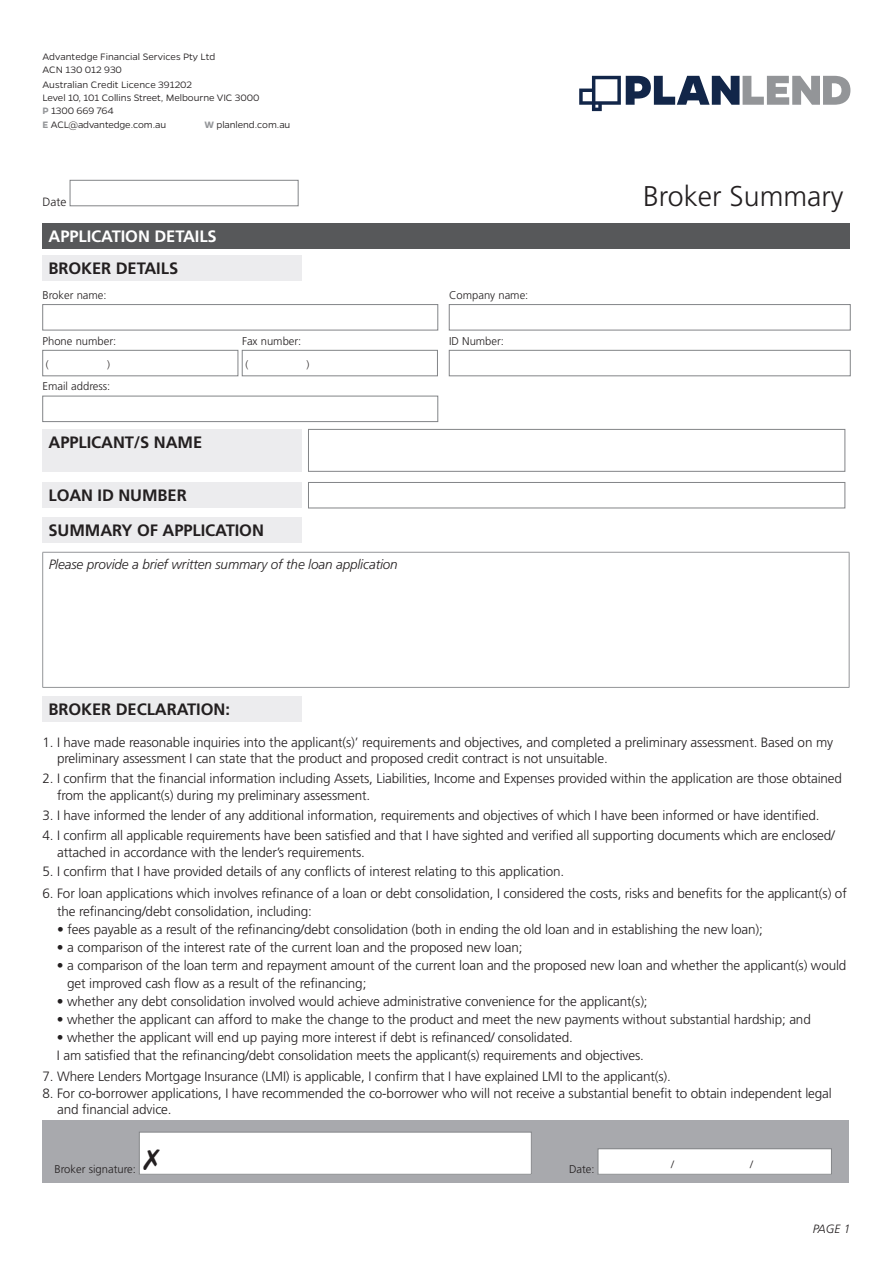
<style>
.page{position:relative;width:893px;height:1263px;background:#fff}
.page>*{position:absolute;margin:0;border:0;box-sizing:border-box;transform-origin:0 0}
.t1{font:300 28.5px "Frutiger";color:#231f20}
.t2{font:700 16.5px/35.1px "Frutiger";letter-spacing:-.005em;color:#231f20}
.t3{font:700 16.5px "Frutiger";letter-spacing:-.005em;color:#fff}
.t4{font:300 13.5px/16.2px "Frutiger";letter-spacing:-.01em;color:#231f20}
.t5{font:italic 300 13.5px "Frutiger";letter-spacing:-.01em;color:#231f20}
.t6{font:italic 300 12px "Frutiger";color:#231f20}
.t7{font:300 12px "Frutiger";color:#231f20}
.t8{font:300 11.25px "Frutiger";color:#231f20}
.t9{font:300 10.5px/13.5px "Gentona";color:#231f20}
.t10{font:300 10.5px "Frutiger";color:#231f20}
.s1{font-weight:600;color:#939598}
</style>
<div class="page">
<div style="left:70px;top:180px;width:228px;height:26px;border:1px solid #828487"></div>
<div style="left:43px;top:223px;width:807px;height:26px;background:#57585a"></div>
<div style="left:43px;top:255px;width:259px;height:25px;background:#ececee"></div>
<div style="left:43px;top:304px;width:395px;height:26px;border:1px solid #828487"></div>
<div style="left:449px;top:304px;width:401px;height:26px;border:1px solid #828487"></div>
<div style="left:43px;top:350px;width:195px;height:26px;border:1px solid #828487"></div>
<div style="left:242px;top:350px;width:196px;height:26px;border:1px solid #828487"></div>
<div style="left:449px;top:350px;width:401px;height:26px;border:1px solid #828487"></div>
<div style="left:43px;top:396px;width:395px;height:26px;border:1px solid #828487"></div>
<div style="left:43px;top:429px;width:259px;height:42px;background:#ececee"></div>
<div style="left:308px;top:429px;width:537px;height:42px;border:1px solid #828487"></div>
<div style="left:43px;top:482px;width:259px;height:26px;background:#ececee"></div>
<div style="left:308px;top:482px;width:537px;height:26px;border:1px solid #828487"></div>
<div style="left:43px;top:517px;width:259px;height:26px;background:#ececee"></div>
<hr style="left:43px;top:552px;width:806px;height:1px;background:#939598">
<hr style="left:42px;top:552px;width:1px;height:135px;background:#939598">
<hr style="left:849px;top:552px;width:1px;height:135px;background:#939598">
<hr style="left:43px;top:687px;width:806px;height:1px;background:#939598">
<div style="left:43px;top:696px;width:259px;height:26px;background:#ececee"></div>
<div style="left:43px;top:1120px;width:806px;height:63px;background:#a8a9ad"></div>
<div style="left:139px;top:1132px;width:392px;height:42px;background:#fff"></div>
<div style="left:139px;top:1132px;width:392px;height:42px;border:1px solid #828487"></div>
<div style="left:598px;top:1149px;width:233px;height:25px;background:#fff"></div>
<div style="left:598px;top:1148px;width:234px;height:26px;border:1px solid #828487"></div>
<svg style="left:579px;top:76px;width:271px;height:35px"></svg>
<p class="t9" style="left:43px;top:50px;width:174px;line-height:13px">Advantedge Financial Services Pty Ltd<br>ACN 130 012 930</p>
<p class="t9" style="left:43px;top:77px;width:219px">Australian Credit Licence 391202<br>Level 10, 101 Collins Street, Melbourne VIC 3000<br><span class="s1">P</span> 1300 669 764<br><span class="s1">E</span> ACL@advantedge.com.au</p>
<p class="t9" style="left:205px;top:118px;width:87px"><span class="s1">W</span> planlend.com.au</p>
<p class="t7" style="left:43px;top:195px;width:25px">Date</p>
<p class="t3" style="left:49px;top:227px;width:170px">APPLICATION DETAILS</p>
<p class="t2" style="left:49px;top:250px;width:131px">BROKER DETAILS</p>
<p class="t8" style="left:43px;top:288px;width:66px">Broker name:</p>
<p class="t8" style="left:449px;top:288px;width:81px">Company name:</p>
<p class="t8" style="left:43px;top:334px;width:75px">Phone number:</p>
<p class="t8" style="left:242px;top:334px;width:61px">Fax number:</p>
<p class="t8" style="left:449px;top:334px;width:57px">ID Number:</p>
<p class="t10" style="left:46px;top:358px;width:4px">(</p>
<p class="t10" style="left:107px;top:358px;width:4px">)</p>
<p class="t10" style="left:245px;top:358px;width:4px">(</p>
<p class="t10" style="left:307px;top:358px;width:4px">)</p>
<p class="t8" style="left:43px;top:380px;width:69px">Email address:</p>
<p class="t2" style="left:49px;top:424px;width:155px">APPLICANT/S NAME</p>
<p class="t2" style="left:49px;top:478px;width:217px">LOAN ID NUMBER<br>SUMMARY OF APPLICATION</p>
<p class="t5" style="left:49px;top:556px;width:351px">Please provide a brief written summary of the loan application</p>
<h1 class="t1" style="left:643px;top:180px;width:202px">Broker Summary</h1>
<p class="t2" style="left:49px;top:691px;width:183px">BROKER DECLARATION:</p>
<p class="t4" style="left:57px;top:734px;width:777px;text-indent:-15px">1. I have made reasonable inquiries into the applicant(s)’ requirements and objectives, and completed a preliminary assessment. Based on my preliminary assessment I can state that the product and proposed credit contract is not unsuitable.</p>
<p class="t4" style="left:57px;top:770px;width:786px;text-indent:-15px">2. I confirm that the financial information including Assets, Liabilities, Income and Expenses provided within the application are those obtained from the applicant(s) during my preliminary assessment.</p>
<p class="t4" style="left:43px;top:807px;width:779px">3. I have informed the lender of any additional information, requirements and objectives of which I have been informed or have identified.</p>
<p class="t4" style="left:57px;top:828px;width:779px;text-indent:-15px">4. I confirm all applicable requirements have been satisfied and that I have sighted and verified all supporting documents which are enclosed/ attached in accordance with the lender’s requirements.</p>
<p class="t4" style="left:43px;top:863px;width:523px">5. I confirm that I have provided details of any conflicts of interest relating to this application.</p>
<p class="t4" style="left:57px;top:884px;width:791px;line-height:18px;text-indent:-15px">6. For loan applications which involves refinance of a loan or debt consolidation, I considered the costs, risks and benefits for the applicant(s) of the refinancing/debt consolidation, including:</p>
<p class="t4" style="left:57px;top:921px;width:707px">• fees payable as a result of the refinancing/debt consolidation (both in ending the old loan and in establishing the new loan);</p>
<p class="t4" style="left:57px;top:939px;width:467px">• a comparison of the interest rate of the current loan and the proposed new loan;</p>
<p class="t4" style="left:67px;top:956px;width:781px;line-height:18px;text-indent:-10px">• a comparison of the loan term and repayment amount of the current loan and the proposed new loan and whether the applicant(s) would get improved cash flow as a result of the refinancing;</p>
<p class="t4" style="left:57px;top:993px;width:592px">• whether any debt consolidation involved would achieve administrative convenience for the applicant(s);</p>
<p class="t4" style="left:57px;top:1011px;width:755px">• whether the applicant can afford to make the change to the product and meet the new payments without substantial hardship; and</p>
<p class="t4" style="left:57px;top:1028px;width:588px;line-height:18px">• whether the applicant will end up paying more interest if debt is refinanced/ consolidated.<br>I am satisfied that the refinancing/debt consolidation meets the applicant(s) requirements and objectives.</p>
<p class="t4" style="left:43px;top:1068px;width:630px">7. Where Lenders Mortgage Insurance (LMI) is applicable, I confirm that I have explained LMI to the applicant(s).</p>
<p class="t4" style="left:57px;top:1085px;width:776px;text-indent:-15px">8. For co-borrower applications, I have recommended the co-borrower who will not receive a substantial benefit to obtain independent legal and financial advice.</p>
<p class="t8" style="left:55px;top:1163px;width:83px">Broker signature:</p>
<p class="t8" style="left:569px;top:1163px;width:27px">Date:</p>
<p class="t10" style="left:671px;top:1158px;width:4px">/</p>
<p class="t10" style="left:750px;top:1158px;width:4px">/</p>
<p class="t6" style="left:813px;top:1222px;width:39px">PAGE 1</p>
</div>
